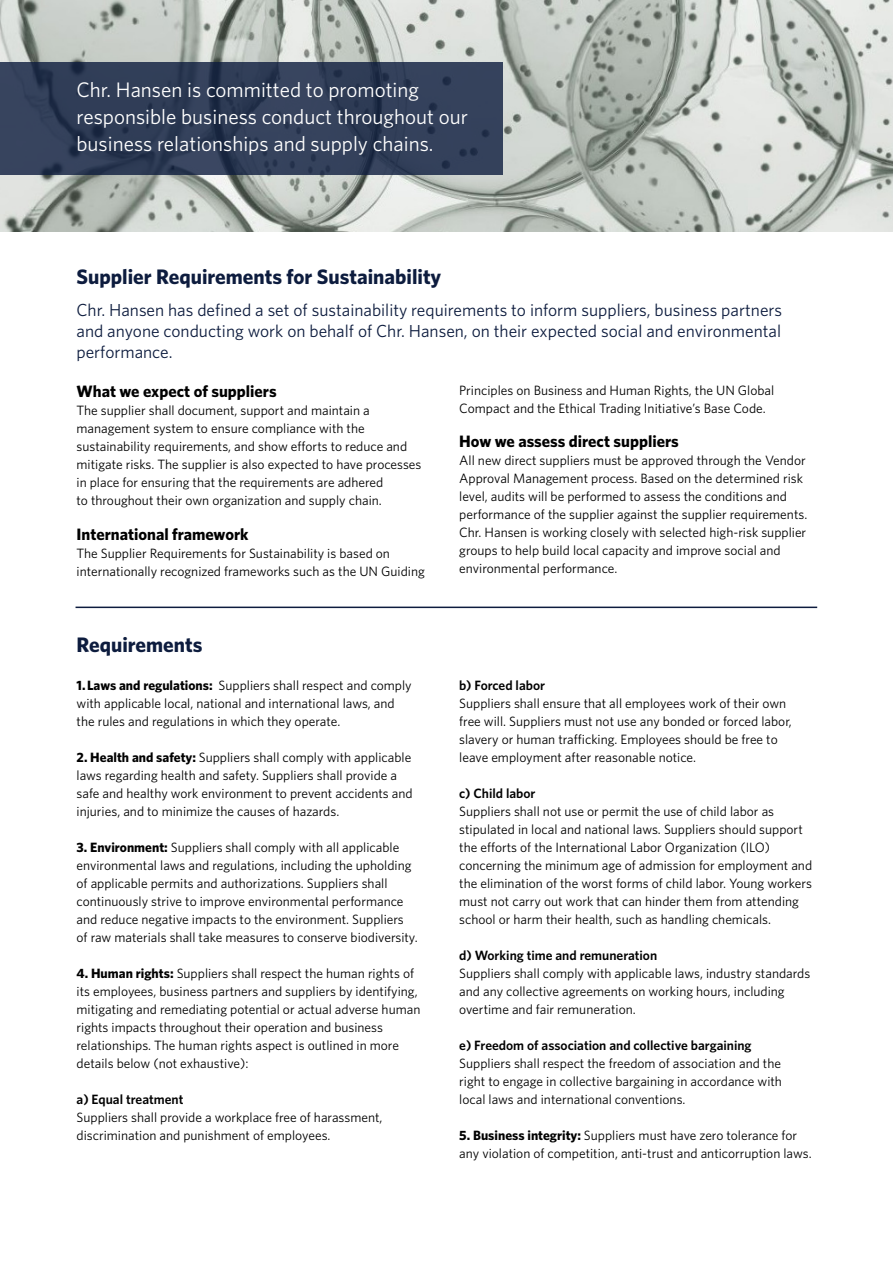
<style>
.page{position:relative;width:893px;height:1263px;background:#fff}
.page>*{position:absolute;margin:0;border:0;box-sizing:border-box;transform-origin:0 0}
.t1{font:21px/27px "Whitney";color:#fff}
.t2{font:700 21px "Whitney";color:#0d1c3e}
.t3{font:17.4px/21px "Whitney";color:#0d1c3e;text-align:justify}
.t4{font:700 16.5px "Whitney";color:#000}
.t5{font:13.5px/18px "Whitney";color:#000}
.t6{font:600 13.5px "Whitney";color:#000}
.s1{font-weight:700}
</style>
<div class="page">
<img style="left:0;top:0;width:893px;height:231px">
<svg style="left:0;top:63px;width:503px;height:112px;background:#303d57"></svg>
<hr style="left:76px;top:607px;width:741px;height:1px;background:#0d1c3e">
<h1 class="t1" style="left:77px;top:76px;width:393px">Chr. Hansen is committed to promoting responsible business conduct throughout our business relationships and supply chains.</h1>
<h1 class="t2" style="left:77px;top:263px;width:366px">Supplier Requirements for Sustainability</h1>
<p class="t3" style="left:77px;top:299px;width:707px">Chr. Hansen has defined a set of sustainability requirements to inform suppliers, business partners and anyone conducting work on behalf of Chr. Hansen, on their expected social and environmental performance.</p>
<p class="t4" style="left:77px;top:380px;width:202px">What we expect of suppliers</p>
<p class="t5" style="left:77px;top:401px;width:346px">The supplier shall document, support and maintain a management system to ensure compliance with the sustainability requirements, and show efforts to reduce and mitigate risks. The supplier is also expected to have processes in place for ensuring that the requirements are adhered<br>to throughout their own organization and supply chain.</p>
<p class="t4" style="left:77px;top:523px;width:174px">International framework</p>
<p class="t5" style="left:77px;top:544px;width:350px">The Supplier Requirements for Sustainability is based on internationally recognized frameworks such as the UN Guiding</p>
<h1 class="t2" style="left:77px;top:631px;width:127px">Requirements</h1>
<p class="t5" style="left:77px;top:676px;width:337px"><span class="s1">1.Laws and regulations:</span> Suppliers shall respect and comply with applicable local, national and international laws, and the rules and regulations in which they operate.</p>
<p class="t5" style="left:77px;top:748px;width:338px"><span class="s1">2. Health and safety:</span> Suppliers shall comply with applicable laws regarding health and safety. Suppliers shall provide a safe and healthy work environment to prevent accidents and injuries, and to minimize the causes of hazards.</p>
<p class="t5" style="left:77px;top:838px;width:343px"><span class="s1">3. Environment:</span> Suppliers shall comply with all applicable environmental laws and regulations, including the upholding of applicable permits and authorizations. Suppliers shall continuously strive to improve environmental performance and reduce negative impacts to the environment. Suppliers of raw materials shall take measures to conserve biodiversity.</p>
<p class="t5" style="left:77px;top:964px;width:345px"><span class="s1">4. Human rights:</span> Suppliers shall respect the human rights of its employees, business partners and suppliers by identifying, mitigating and remediating potential or actual adverse human rights impacts throughout their operation and business relationships. The human rights aspect is outlined in more details below (not exhaustive):</p>
<p class="t6" style="left:77px;top:1090px;width:108px">a) Equal treatment</p>
<p class="t5" style="left:77px;top:1108px;width:307px">Suppliers shall provide a workplace free of harassment, discrimination and punishment of employees.</p>
<p class="t5" style="left:459px;top:381px;width:317px">Principles on Business and Human Rights, the UN Global<br>Compact and the Ethical Trading Initiative’s Base Code.</p>
<p class="t4" style="left:459px;top:431px;width:221px">How we assess direct suppliers</p>
<p class="t5" style="left:459px;top:451px;width:350px">All new direct suppliers must be approved through the Vendor Approval Management process. Based on the determined risk level, audits will be performed to assess the conditions and performance of the supplier against the supplier requirements.<br>Chr. Hansen is working closely with selected high-risk supplier groups to help build local capacity and improve social and environmental performance.</p>
<p class="t6" style="left:459px;top:676px;width:87px">b) Forced labor</p>
<p class="t5" style="left:459px;top:694px;width:334px">Suppliers shall ensure that all employees work of their own free will. Suppliers must not use any bonded or forced labor, slavery or human trafficking. Employees should be free to leave employment after reasonable notice.</p>
<p class="t6" style="left:459px;top:784px;width:78px">c) Child labor</p>
<p class="t5" style="left:459px;top:802px;width:354px">Suppliers shall not use or permit the use of child labor as stipulated in local and national laws. Suppliers should support the efforts of the International Labor Organization (ILO) concerning the minimum age of admission for employment and the elimination of the worst forms of child labor. Young workers must not carry out work that can hinder them from attending school or harm their health, such as handling chemicals.</p>
<p class="t6" style="left:459px;top:946px;width:200px">d) Working time and remuneration</p>
<p class="t5" style="left:459px;top:964px;width:353px">Suppliers shall comply with applicable laws, industry standards and any collective agreements on working hours, including overtime and fair remuneration.</p>
<p class="t6" style="left:459px;top:1036px;width:294px">e) Freedom of association and collective bargaining</p>
<p class="t5" style="left:459px;top:1054px;width:324px;text-align:justify">Suppliers shall respect the freedom of association and the right to engage in collective bargaining in accordance with local laws and international conventions.</p>
<p class="t5" style="left:459px;top:1126px;width:354px"><span class="s1">5. Business integrity:</span> Suppliers must have zero tolerance for any violation of competition, anti-trust and anticorruption laws.</p>
</div>
